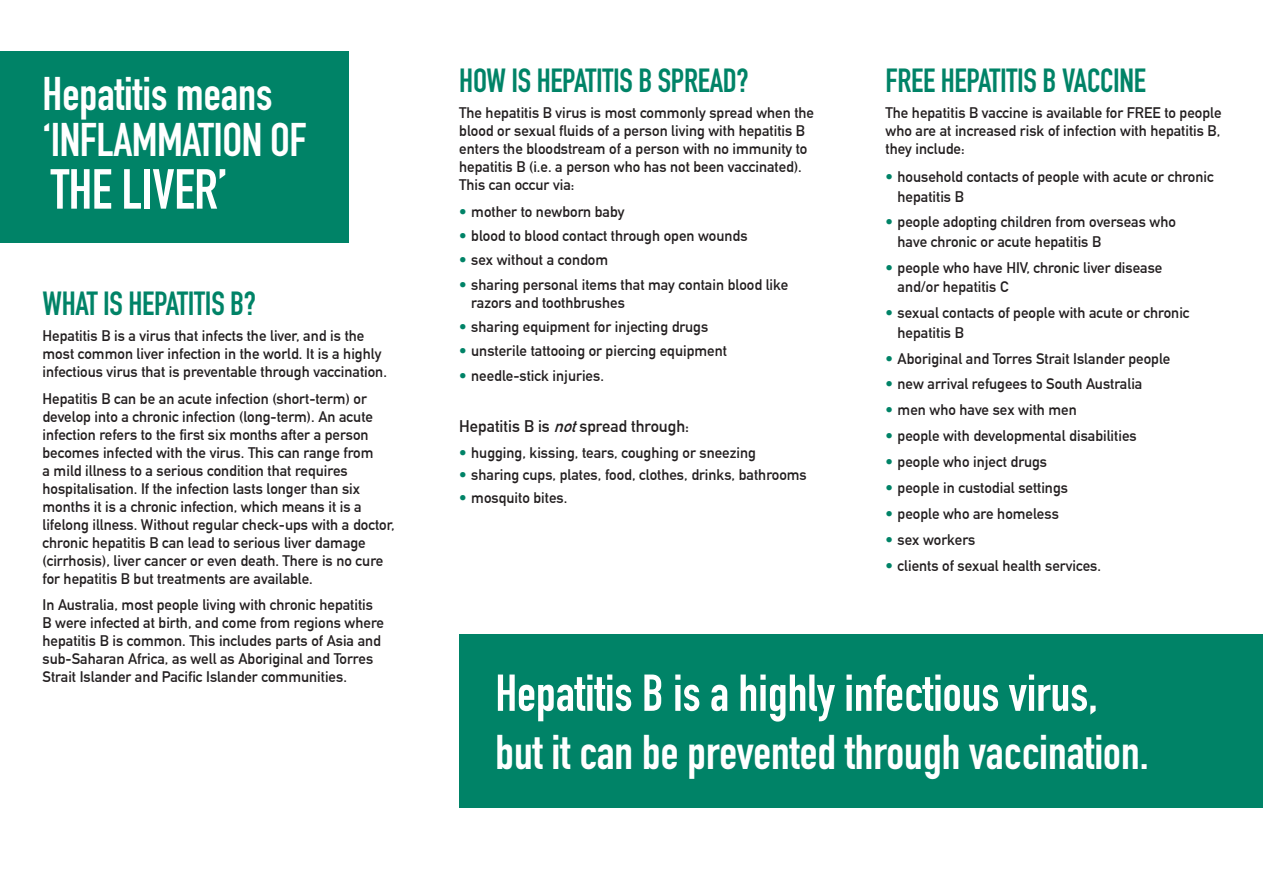
<style>
.page{position:relative;width:1263px;height:893px;background:#fff}
.page>*{position:absolute;margin:0;border:0;box-sizing:border-box;transform-origin:0 0}
.t1{font:700 55.5px "DIN Condensed";letter-spacing:-.01em;color:#fff}
.t2{font:700 51px "DIN Condensed";color:#fff}
.t3{font:700 48px "DIN Condensed";color:#fff}
.t4{font:700 46.5px/46.5px "DIN Condensed";letter-spacing:-.005em;color:#fff}
.t5{font:700 33px "DIN Condensed";letter-spacing:-.01em;color:#008367}
.t6{font:700 16.5px "DIN Alternate";color:#231f20}
.t7{font:700 15px/18px "DIN Alternate";color:#231f20}
.s1{font-family:"DIN Condensed";color:#008367}
.s2{font-style:italic}
</style>
<div class="page">
<div style="left:0;top:51px;width:348px;height:191px;background:#008367"></div>
<div style="left:459px;top:634px;width:804px;height:174px;background:#008367"></div>
<h3 class="t4" style="left:43px;top:70px;width:266px">Hepatitis means ‘INFLAMMATION OF</h3>
<h1 class="t1" style="left:51px;top:152px;width:178px">THE LIVER’</h1>
<h3 class="t5" style="left:43px;top:281px;width:215px">WHAT IS HEPATITIS B?</h3>
<p class="t7" style="left:43px;top:326px;width:346px">Hepatitis B is a virus that infects the liver, and is the most common liver infection in the world. It is a highly infectious virus that is preventable through vaccination.</p>
<p class="t7" style="left:43px;top:388px;width:354px">Hepatitis B can be an acute infection (short-term) or develop into a chronic infection (long-term). An acute infection refers to the first six months after a person becomes infected with the virus. This can range from<br>a mild illness to a serious condition that requires hospitalisation. If the infection lasts longer than six months it is a chronic infection, which means it is a lifelong illness. Without regular check-ups with a doctor, chronic hepatitis B can lead to serious liver damage (cirrhosis), liver cancer or even death. There is no cure for hepatitis B but treatments are available.</p>
<p class="t7" style="left:43px;top:595px;width:343px">In Australia, most people living with chronic hepatitis B were infected at birth, and come from regions where hepatitis B is common. This includes parts of Asia and sub-Saharan Africa, as well as Aboriginal and Torres Strait Islander and Pacific Islander communities.</p>
<h3 class="t5" style="left:459px;top:58px;width:291px">HOW IS HEPATITIS B SPREAD?</h3>
<p class="t7" style="left:459px;top:103px;width:356px">The hepatitis B virus is most commonly spread when the blood or sexual fluids of a person living with hepatitis B enters the bloodstream of a person with no immunity to hepatitis B (i.e. a person who has not been vaccinated).<br>This can occur via:</p>
<p class="t7" style="left:459px;top:201px;width:167px"><span class="s1">•</span> mother to newborn baby</p>
<p class="t7" style="left:459px;top:226px;width:290px"><span class="s1">•</span> blood to blood contact through open wounds</p>
<p class="t7" style="left:459px;top:250px;width:150px"><span class="s1">•</span> sex without a condom</p>
<p class="t7" style="left:471px;top:274px;width:318px;text-indent:-12px"><span class="s1">•</span> sharing personal items that may contain blood like razors and toothbrushes</p>
<p class="t7" style="left:459px;top:317px;width:250px"><span class="s1">•</span> sharing equipment for injecting drugs</p>
<p class="t7" style="left:459px;top:341px;width:269px"><span class="s1">•</span> unsterile tattooing or piercing equipment</p>
<p class="t7" style="left:459px;top:365px;width:146px"><span class="s1">•</span> needle-stick injuries.</p>
<p class="t6" style="left:459px;top:413px;width:231px">Hepatitis B is <span class="s2">not</span>spread through:</p>
<p class="t7" style="left:459px;top:443px;width:298px"><span class="s1">•</span> hugging, kissing, tears, coughing or sneezing</p>
<p class="t7" style="left:459px;top:465px;width:349px"><span class="s1">•</span> sharing cups, plates, food, clothes, drinks, bathrooms</p>
<p class="t7" style="left:459px;top:487px;width:110px"><span class="s1">•</span> mosquito bites.</p>
<h3 class="t5" style="left:885px;top:58px;width:262px">FREE HEPATITIS B VACCINE</h3>
<p class="t7" style="left:885px;top:103px;width:337px;text-align:justify">The hepatitis B vaccine is available for FREE to people who are at increased risk of infection with hepatitis B, they include:</p>
<p class="t7" style="left:897px;top:166px;width:318px;line-height:19.5px;text-indent:-12px"><span class="s1">•</span> household contacts of people with acute or chronic hepatitis B</p>
<p class="t7" style="left:897px;top:211px;width:280px;line-height:19.5px;text-indent:-12px"><span class="s1">•</span> people adopting children from overseas who have chronic or acute hepatitis B</p>
<p class="t7" style="left:897px;top:257px;width:266px;line-height:19.5px;text-indent:-12px"><span class="s1">•</span> people who have HIV, chronic liver disease and/or hepatitis C</p>
<p class="t7" style="left:897px;top:302px;width:293px;line-height:19.5px;text-indent:-12px"><span class="s1">•</span> sexual contacts of people with acute or chronic hepatitis B</p>
<p class="t7" style="left:885px;top:348px;width:286px"><span class="s1">•</span> Aboriginal and Torres Strait Islander people</p>
<p class="t7" style="left:885px;top:374px;width:258px"><span class="s1">•</span> new arrival refugees to South Australia</p>
<p class="t7" style="left:885px;top:400px;width:193px"><span class="s1">•</span> men who have sex with men</p>
<p class="t7" style="left:885px;top:426px;width:253px"><span class="s1">•</span> people with developmental disabilities</p>
<p class="t7" style="left:885px;top:452px;width:163px"><span class="s1">•</span> people who inject drugs</p>
<p class="t7" style="left:885px;top:478px;width:184px"><span class="s1">•</span> people in custodial settings</p>
<p class="t7" style="left:885px;top:503px;width:175px"><span class="s1">•</span> people who are homeless</p>
<p class="t7" style="left:885px;top:529px;width:91px"><span class="s1">•</span> sex workers</p>
<p class="t7" style="left:885px;top:555px;width:217px"><span class="s1">•</span> clients of sexual health services.</p>
<h2 class="t2" style="left:495px;top:659px;width:604px">Hepatitis B is a highly infectious virus,</h2>
<h3 class="t3" style="left:495px;top:720px;width:655px">but it can be prevented through vaccination.</h3>
</div>
